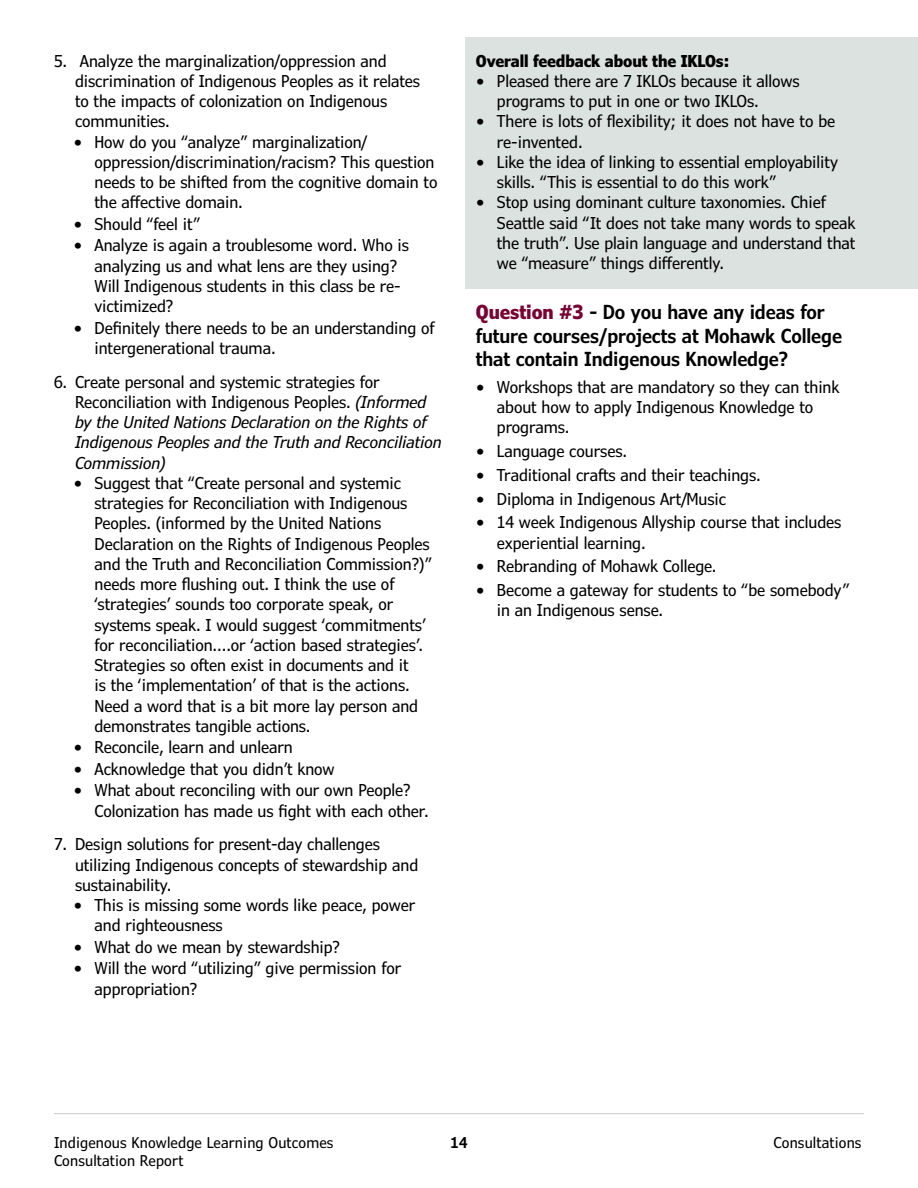
<style>
.page{position:relative;width:918px;height:1188px;background:#fff}
.page>*{position:absolute;margin:0;border:0;box-sizing:border-box;transform-origin:0 0}
.t1{font:600 condensed 19.5px/23.2px "Verdana Pro";letter-spacing:-.005em;color:#000}
.t2{font:condensed 16.5px/20.2px "Verdana Pro";letter-spacing:-.005em;color:#000}
.t3{font:italic condensed 16.5px/20.2px "Verdana Pro";letter-spacing:-.005em;color:#000}
.t4{font:700 condensed 16.5px "Verdana Pro";letter-spacing:-.005em;color:#000}
.t5{font:condensed 15px "Verdana Pro";letter-spacing:.01em;color:#000}
.t6{font:600 condensed 15px "Verdana Pro";color:#000}
.s1{font-style:normal}
.s2{font-weight:700;color:#780032}
</style>
<div class="page">
<hr style="left:54px;top:1113px;width:810px;height:1px;background:#c7c8ca">
<div style="left:465px;top:37px;width:453px;height:251px;background:#dce2e0"></div>
<p class="t2" style="left:75px;top:51px;width:347px;text-indent:-21px">5. Analyze the marginalization/oppression and discrimination of Indigenous Peoples as it relates to the impacts of colonization on Indigenous communities.</p>
<p class="t2" style="left:94px;top:132px;width:345px;text-indent:-21px">• How do you “analyze” marginalization/ oppression/discrimination/racism? This question needs to be shifted from the cognitive domain to the affective domain.</p>
<p class="t2" style="left:74px;top:214px;width:128px">• Should “feel it”</p>
<p class="t2" style="left:94px;top:235px;width:316px;text-indent:-21px">• Analyze is again a troublesome word. Who is analyzing us and what lens are they using?<br>Will Indigenous students in this class be re&shy;victimized?</p>
<p class="t2" style="left:94px;top:318px;width:341px;text-indent:-21px">• Definitely there needs to be an understanding of intergenerational trauma.</p>
<p class="t3" style="left:75px;top:372px;width:368px;text-indent:-21px"><span class="s1">6. Create personal and systemic strategies for Reconciliation with Indigenous Peoples.</span> (Informed by the United Nations Declaration on the Rights of Indigenous Peoples and the Truth and Reconciliation Commission)</p>
<p class="t2" style="left:94px;top:473px;width:339px;text-indent:-21px">• Suggest that “Create personal and systemic strategies for Reconciliation with Indigenous Peoples. (informed by the United Nations Declaration on the Rights of Indigenous Peoples and the Truth and Reconciliation Commission?)” needs more flushing out. I think the use of ‘strategies’ sounds too corporate speak, or systems speak. I would suggest ‘commitments’ for reconciliation....or ‘action based strategies’.<br>Strategies so often exist in documents and it<br>is the ‘implementation’ of that is the actions.<br>Need a word that is a bit more lay person and demonstrates tangible actions.</p>
<p class="t2" style="left:74px;top:737px;width:221px">• Reconcile, learn and unlearn</p>
<p class="t2" style="left:74px;top:759px;width:263px">• Acknowledge that you didn’t know</p>
<p class="t2" style="left:94px;top:780px;width:336px;text-indent:-21px">• What about reconciling with our own People?<br>Colonization has made us fight with each other.</p>
<p class="t2" style="left:75px;top:834px;width:345px;text-indent:-21px">7. Design solutions for present-day challenges utilizing Indigenous concepts of stewardship and sustainability.</p>
<p class="t2" style="left:94px;top:895px;width:322px;text-indent:-21px">• This is missing some words like peace, power and righteousness</p>
<p class="t2" style="left:74px;top:937px;width:268px">• What do we mean by stewardship?</p>
<p class="t2" style="left:94px;top:958px;width:308px;text-indent:-21px">• Will the word “utilizing” give permission for appropriation?</p>
<h3 class="t4" style="left:476px;top:49px;width:255px">Overall feedback about the IKLOs:</h3>
<p class="t2" style="left:497px;top:71px;width:304px;text-indent:-21px">• Pleased there are 7 IKLOs because it allows programs to put in one or two IKLOs.</p>
<p class="t2" style="left:497px;top:111px;width:340px;text-indent:-21px">• There is lots of flexibility; it does not have to be re-invented.</p>
<p class="t2" style="left:497px;top:152px;width:343px;text-indent:-21px">• Like the idea of linking to essential employability skills. “This is essential to do this work”</p>
<p class="t2" style="left:497px;top:192px;width:360px;text-indent:-21px">• Stop using dominant culture taxonomies. Chief Seattle said “It does not take many words to speak the truth”. Use plain language and understand that we “measure” things differently.</p>
<h3 class="t1" style="left:476px;top:301px;width:368px"><span class="s2">Question #3</span> - Do you have any ideas for future courses/projects at Mohawk College that contain Indigenous Knowledge?</h3>
<p class="t2" style="left:497px;top:377px;width:344px;text-indent:-21px">• Workshops that are mandatory so they can think about how to apply Indigenous Knowledge to programs.</p>
<p class="t2" style="left:476px;top:441px;width:153px">• Language courses.</p>
<p class="t2" style="left:476px;top:465px;width:286px">• Traditional crafts and their teachings.</p>
<p class="t2" style="left:476px;top:489px;width:252px">• Diploma in Indigenous Art/Music</p>
<p class="t2" style="left:497px;top:513px;width:346px;text-indent:-21px">• 14 week Indigenous Allyship course that includes experiential learning.</p>
<p class="t2" style="left:476px;top:557px;width:242px">• Rebranding of Mohawk College.</p>
<p class="t2" style="left:497px;top:580px;width:354px;text-indent:-21px">• Become a gateway for students to “be somebody” in an Indigenous sense.</p>
<p class="t5" style="left:54px;top:1132px;width:281px">Indigenous Knowledge Learning Outcomes</p>
<p class="t6" style="left:451px;top:1132px;width:18px">14</p>
<p class="t5" style="left:774px;top:1132px;width:89px">Consultations</p>
<p class="t5" style="left:54px;top:1150px;width:131px">Consultation Report</p>
</div>
